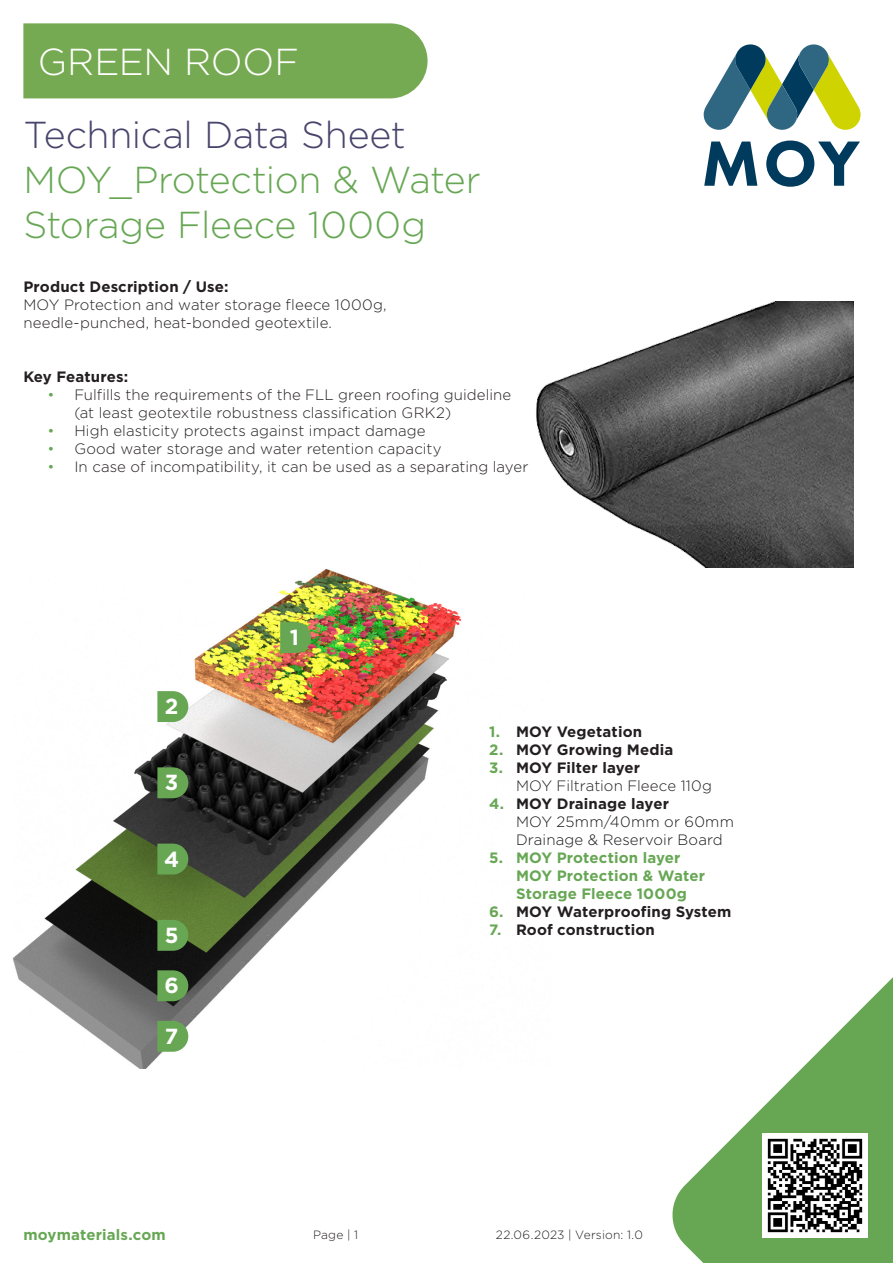
<style>
.page{position:relative;width:893px;height:1263px;background:#fff}
.page>*{position:absolute;margin:0;border:0;box-sizing:border-box;transform-origin:0 0}
.t1{font:300 37.5px/45px "Gotham";letter-spacing:-.01em;color:#67a754}
.t2{font:300 37.5px "Gotham";letter-spacing:-.01em;color:#48446c}
.t3{font:300 37.5px "Gotham";letter-spacing:-.005em;color:#fff}
.TSD_főcímek{font:700 21.75px "Gotham";color:#fff}
.t4{font:300 15px/18px "Gotham";letter-spacing:.005em;color:#231f20}
.t5{font:700 15px "Gotham";letter-spacing:.01em;color:#231f20}
.t6{font:700 15px/18px "Gotham";letter-spacing:.01em;color:#67a754}
.t7{font:300 15px/18px "Gotham";letter-spacing:.01em;color:#1b181c}
.t8{font:300 12px "Gotham";letter-spacing:.015em;color:#231f20}
.s1{color:#67a754}
.s2{font-weight:700;color:#67a754}
.s3{font-weight:700}
.s4{font-weight:700;color:#231f20}
</style>
<div class="page">
<div style="left:23px;top:23px;width:405px;height:75px;background:#76aa52"></div>
<svg style="left:704px;top:44px;width:157px;height:86px"></svg>
<svg style="left:704px;top:142px;width:53px;height:44px"></svg>
<svg style="left:766px;top:141px;width:94px;height:46px"></svg>
<img style="left:13px;top:569px;width:449px;height:500px">
<svg style="left:157px;top:1021px;width:31px;height:31px"></svg>
<svg style="left:157px;top:970px;width:31px;height:31px"></svg>
<svg style="left:157px;top:920px;width:31px;height:31px"></svg>
<svg style="left:157px;top:844px;width:31px;height:30px"></svg>
<svg style="left:157px;top:767px;width:31px;height:31px"></svg>
<svg style="left:157px;top:691px;width:31px;height:31px"></svg>
<svg style="left:280px;top:622px;width:31px;height:31px"></svg>
<svg style="left:672px;top:977px;width:221px;height:286px"></svg>
<img style="left:763px;top:1134px;width:104px;height:104px">
<img style="left:536px;top:301px;width:317px;height:266px">
<p class="t3" style="left:38px;top:41px;width:263px">GREEN ROOF</p>
<p class="t2" style="left:23px;top:115px;width:384px">Technical Data Sheet</p>
<p class="t1" style="left:23px;top:157px;width:459px">MOY_Protection &amp; Water<br>Storage Fleece 1000g</p>
<p class="t5" style="left:23px;top:278px;width:207px">Product Description / Use:</p>
<p class="t4" style="left:23px;top:296px;width:365px">MOY Protection and water storage fleece 1000g, needle-punched, heat-bonded geotextile.</p>
<p class="t5" style="left:23px;top:368px;width:107px">Key Features:</p>
<p class="t4" style="left:74px;top:386px;width:438px;text-indent:-27px"><span class="s1">•</span> Fulfills the requirements of the FLL green roofing guideline (at least geotextile robustness classification GRK2)</p>
<p class="t4" style="left:47px;top:422px;width:380px"><span class="s1">•</span> High elasticity protects against impact damage</p>
<p class="t4" style="left:47px;top:440px;width:396px"><span class="s1">•</span> Good water storage and water retention capacity</p>
<p class="t4" style="left:47px;top:458px;width:482px"><span class="s1">•</span> In case of incompatibility, it can be used as a separating layer</p>
<p class="TSD_főcímek" style="left:165px;top:694px;width:15px">2</p>
<p class="TSD_főcímek" style="left:165px;top:770px;width:15px">3</p>
<p class="TSD_főcímek" style="left:164px;top:846px;width:17px">4</p>
<p class="TSD_főcímek" style="left:165px;top:923px;width:15px">5</p>
<p class="TSD_főcímek" style="left:164px;top:973px;width:16px">6</p>
<p class="TSD_főcímek" style="left:165px;top:1024px;width:15px">7</p>
<p class="TSD_főcímek" style="left:290px;top:625px;width:11px">1</p>
<p class="t6" style="left:23px;top:1225px;width:144px">moymaterials.com</p>
<p class="t8" style="left:313px;top:1228px;width:47px">Page | 1</p>
<p class="t5" style="left:489px;top:723px;width:155px"><span class="s1">1.</span> MOY Vegetation</p>
<p class="t5" style="left:489px;top:741px;width:186px"><span class="s1">2.</span> MOY Growing Media</p>
<p class="t4" style="left:516px;top:758px;width:198px;text-indent:-27px"><span class="s2">3.</span> <span class="s3">MOY Filter layer<br></span>MOY Filtration Fleece 110g</p>
<p class="t7" style="left:516px;top:794px;width:219px;text-indent:-27px"><span class="s2">4.</span> <span class="s4">MOY Drainage layer<br></span>MOY 25mm/40mm or 60mm<br>Drainage &amp; Reservoir Board</p>
<p class="t6" style="left:516px;top:848px;width:191px;text-indent:-27px">5. MOY Protection layer<br>MOY Protection &amp; Water<br>Storage Fleece 1000g</p>
<p class="t5" style="left:489px;top:903px;width:244px"><span class="s1">6.</span> MOY Waterproofing System</p>
<p class="t5" style="left:489px;top:921px;width:167px"><span class="s1">7.</span> Roof construction</p>
<p class="t8" style="left:496px;top:1228px;width:149px">22.06.2023 | Version: 1.0</p>
</div>
